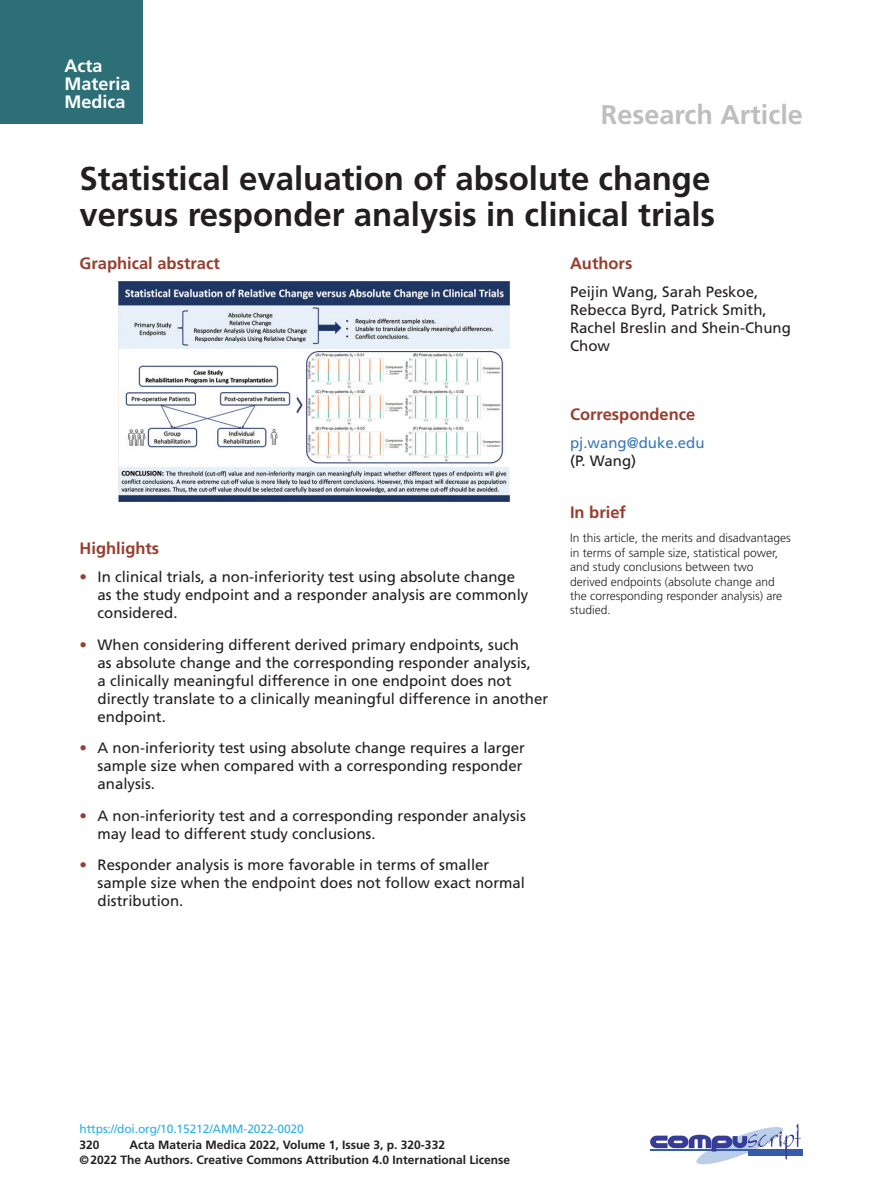
<style>
.page{position:relative;width:893px;height:1191px;background:#fff}
.page>*{position:absolute;margin:0;border:0;box-sizing:border-box;transform-origin:0 0}
.t1{font:700 33px/36px "Frutiger";color:#231f20}
.t2{font:700 27px "Frutiger";color:#bfbebe}
.t3{font:700 18px/18px "Frutiger";color:#fff}
.t4{font:700 16.5px "Frutiger";color:#973e2f}
.t5{font:15px/18px "Frutiger";color:#231f20}
.t6{font:15px "Frutiger";color:#3978b8}
.t7{font:300 12px/14.4px "Frutiger";color:#231f20}
.t8{font:700 12px/15px "Frutiger";color:#231f20}
.t9{font:12px "Frutiger";letter-spacing:-.01em;color:#2bb1e4}
.s1{color:#973e2f}
</style>
<div class="page">
<div style="left:0;top:0;width:143px;height:124px;background:#2c6f77"></div>
<div style="left:748px;top:1149px;width:55px;height:6px;background:#345caa"></div>
<svg style="left:650px;top:1123px;width:151px;height:42px"></svg>
<img style="left:119px;top:281px;width:390px;height:221px">
<p class="t3" style="left:64px;top:57px;width:68px">Acta<br>Materia<br>Medica</p>
<h2 class="t2" style="left:601px;top:99px;width:204px">Research Article</h2>
<h1 class="t1" style="left:80px;top:160px;width:637px">Statistical evaluation of absolute change versus responder analysis in clinical trials</h1>
<p class="t4" style="left:80px;top:253px;width:142px">Graphical abstract</p>
<p class="t4" style="left:570px;top:254px;width:64px">Authors</p>
<p class="t5" style="left:570px;top:283px;width:222px">Peijin Wang, Sarah Peskoe,<br>Rebecca Byrd, Patrick Smith,<br>Rachel Breslin and Shein-Chung<br>Chow</p>
<p class="t4" style="left:80px;top:539px;width:81px">Highlights</p>
<p class="t5" style="left:98px;top:568px;width:432px;text-indent:-18px"><span class="s1">•</span> In clinical trials, a non-inferiority test using absolute change as the study endpoint and a responder analysis are commonly considered.</p>
<p class="t5" style="left:98px;top:635px;width:452px;text-indent:-18px"><span class="s1">•</span> When considering different derived primary endpoints, such<br>as absolute change and the corresponding responder analysis,<br>a clinically meaningful difference in one endpoint does not directly translate to a clinically meaningful difference in another endpoint.</p>
<p class="t5" style="left:98px;top:739px;width:429px;text-indent:-18px"><span class="s1">•</span> A non-inferiority test using absolute change requires a larger sample size when compared with a corresponding responder analysis.</p>
<p class="t5" style="left:98px;top:806px;width:430px;text-indent:-18px"><span class="s1">•</span> A non-inferiority test and a corresponding responder analysis may lead to different study conclusions.</p>
<p class="t5" style="left:98px;top:856px;width:429px;text-indent:-18px"><span class="s1">•</span> Responder analysis is more favorable in terms of smaller sample size when the endpoint does not follow exact normal distribution.</p>
<p class="t4" style="left:570px;top:404px;width:127px">Correspondence</p>
<p class="t6" style="left:570px;top:433px;width:136px">pj.wang@duke.edu</p>
<p class="t5" style="left:570px;top:451px;width:68px">(P. Wang)</p>
<p class="t4" style="left:570px;top:503px;width:57px">In brief</p>
<p class="t7" style="left:570px;top:531px;width:222px">In this article, the merits and disadvantages in terms of sample size, statistical power, and study conclusions between two derived endpoints (absolute change and the corresponding responder analysis) are studied.</p>
<p class="t9" style="left:80px;top:1121px;width:226px">https://doi.org/10.15212/AMM-2022-0020</p>
<p class="t8" style="left:80px;top:1137px;width:432px;text-indent:50px">Acta Materia Medica 2022, Volume 1, Issue 3, p. 320-332<br>©2022 The Authors. Creative Commons Attribution 4.0 International License</p>
<p class="t8" style="left:80px;top:1137px;width:22px">320</p>
</div>
